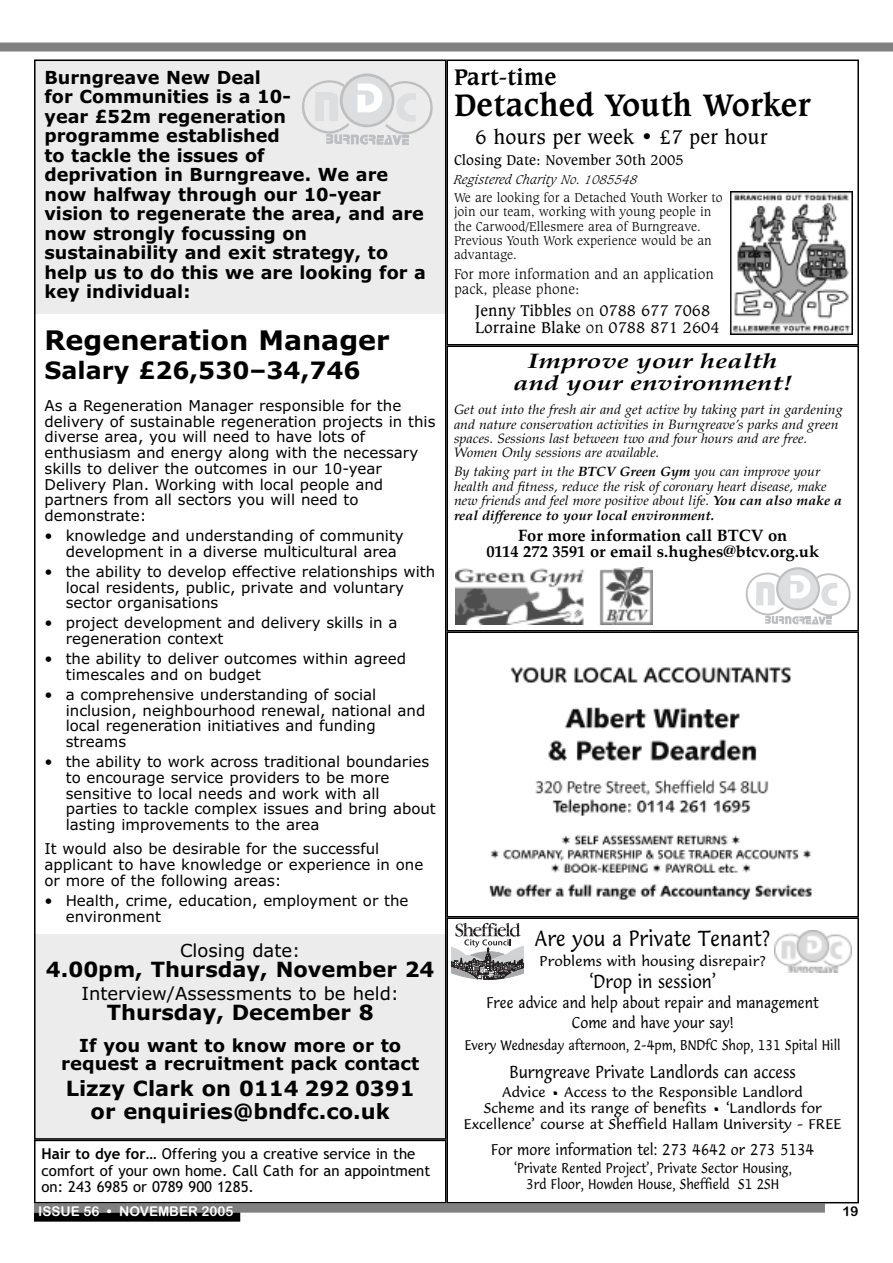
<style>
.page{position:relative;width:893px;height:1263px;background:#fff}
.page>*{position:absolute;margin:0;border:0;box-sizing:border-box;transform-origin:0 0}
.t1{font:700 33px "Caxton BT";color:#000}
.t2{font:700 27px "Verdana";color:#000}
.t3{font:700 24px "Verdana";color:#000}
.t4{font:700 24px "Caxton BT";color:#000}
.t5{font:700 21px/23px "Verdana";color:#000;text-align:center}
.t6{font:italic 700 21px/21.3px "Palatino";color:#000;text-align:center;scale:1.3 1}
.t7{font:21px "Caxton BT";color:#000}
.t8{font:21px "Lucida Casual";color:#000;scale:.85 1}
.t9{font:700 18px/19.5px "Verdana";color:#000}
.t10{font:18px "Verdana";color:#000}
.t11{font:18px "Lucida Casual";color:#000;scale:.85 1}
.t12{font:700 16.5px/16.8px "Palatino";color:#000;text-align:center}
.t13{font:16.5px/17.2px "Caxton BT";color:#000}
.t14{font:16.5px "Lucida Casual";color:#000;scale:.85 1}
.t15{font:15px/15.8px "Verdana";color:#000}
.t16{font:15px/16.5px "Trebuchet MS";color:#000}
.t17{font:15px/19.2px "Lucida Casual";color:#000;text-align:center;scale:.85 1}
.t18{font:300 15px/15.8px "Caxton BT";color:#000}
.t19{font:15px "Caxton BT";color:#000}
.t20{font:italic 13.5px/14.4px "Palatino";color:#000;scale:1.05 1}
.t21{font:300 13.5px/14.2px "Caxton BT";color:#000}
.t22{font:13.5px/15.9px "Lucida Casual";color:#000;text-align:center}
.t23{font:13.5px/15.9px "Lucida Casual";color:#000;text-align:center;scale:.85 1}
.t24{font:italic 300 13.5px "Caxton BT";color:#000}
.t25{font:13.5px "Arial Rounded MT Bold";color:#fff}
.t26{font:13.5px "Arial Rounded MT Bold";color:#000}
.s1{font-weight:700}
.s2{font-weight:300}
</style>
<div class="page">
<div style="left:34px;top:934px;width:412px;height:206px;background:#ececec"></div>
<div style="left:34px;top:60px;width:412px;height:254px;background:#ececec"></div>
<div style="left:34px;top:1203px;width:791px;height:9px;background:#808080"></div>
<div style="left:34px;top:1212px;width:206px;height:9px;background:#000"></div>
<div style="left:0;top:43px;width:893px;height:9px;background:#808080"></div>
<div style="left:34px;top:60px;width:412px;height:1080px;border:2px solid #000"></div>
<div style="left:446px;top:345px;width:413px;height:286px;border:2px solid #000"></div>
<div style="left:446px;top:60px;width:413px;height:285px;border:2px solid #000"></div>
<img style="left:455px;top:567px;width:197px;height:58px">
<svg style="left:776px;top:567px;width:44px;height:43px"></svg>
<svg style="left:778px;top:569px;width:40px;height:39px"></svg>
<svg style="left:746px;top:573px;width:105px;height:52px"></svg>
<div style="left:340px;top:74px;width:54px;height:53px;background:#bebfc1;border-radius:50%"></div>
<div style="left:343px;top:76px;width:49px;height:49px;background:#dddee0;border-radius:50%"></div>
<svg style="left:302px;top:80px;width:131px;height:65px"></svg>
<img style="left:489px;top:667px;width:323px;height:233px">
<div style="left:446px;top:631px;width:413px;height:286px;border:2px solid #000"></div>
<img style="left:730px;top:192px;width:122px;height:143px">
<div style="left:34px;top:1140px;width:412px;height:63px;border:2px solid #000"></div>
<div style="left:446px;top:917px;width:413px;height:286px;border:2px solid #000"></div>
<img style="left:775px;top:930px;width:76px;height:42px">
<svg style="left:452px;top:923px;width:72px;height:56px"></svg>
<p class="t9" style="left:45px;top:68px;width:383px">Burngreave New Deal<br>for Communities is a 10-<br>year £52m regeneration<br>programme established<br>to tackle the issues of<br>deprivation in Burngreave. We are now halfway through our 10-year vision to regenerate the area, and are now strongly focussing on sustainability and exit strategy, to help us to do this we are looking for a key individual:</p>
<h2 class="t2" style="left:45px;top:325px;width:347px">Regeneration Manager</h2>
<h3 class="t3" style="left:45px;top:356px;width:317px">Salary £26,530–34,746</h3>
<p class="t15" style="left:45px;top:398px;width:392px">As a Regeneration Manager responsible for the delivery of sustainable regeneration projects in this diverse area, you will need to have lots of enthusiasm and energy along with the necessary skills to deliver the outcomes in our 10-year Delivery Plan. Working with local people and partners from all sectors you will need to demonstrate:</p>
<p class="t15" style="left:66px;top:528px;width:339px;text-indent:-21px">• knowledge and understanding of community development in a diverse multicultural area</p>
<p class="t15" style="left:66px;top:564px;width:371px;text-indent:-21px">• the ability to develop effective relationships with local residents, public, private and voluntary sector organisations</p>
<p class="t15" style="left:66px;top:615px;width:333px;text-indent:-21px">• project development and delivery skills in a regeneration context</p>
<p class="t15" style="left:66px;top:651px;width:342px;text-indent:-21px">• the ability to deliver outcomes within agreed timescales and on budget</p>
<p class="t15" style="left:66px;top:687px;width:361px;text-indent:-21px">• a comprehensive understanding of social inclusion, neighbourhood renewal, national and local regeneration initiatives and funding streams</p>
<p class="t15" style="left:66px;top:754px;width:372px;text-indent:-21px">• the ability to work across traditional boundaries to encourage service providers to be more sensitive to local needs and work with all<br>parties to tackle complex issues and bring about lasting improvements to the area</p>
<p class="t15" style="left:45px;top:841px;width:380px">It would also be desirable for the successful applicant to have knowledge or experience in one or more of the following areas:</p>
<p class="t15" style="left:66px;top:893px;width:344px;text-indent:-21px">• Health, crime, education, employment or the environment</p>
<p class="t10" style="left:180px;top:940px;width:122px">Closing date:</p>
<h3 class="t5" style="left:46px;top:958px;width:390px">4.00pm, Thursday, November 24</h3>
<p class="t10" style="left:81px;top:983px;width:319px">Interview/Assessments to be held:</p>
<h3 class="t5" style="left:107px;top:1001px;width:268px">Thursday, December 8</h3>
<p class="t9" style="left:61px;top:1036px;width:359px;line-height:18.8px;text-align:center">If you want to know more or to request a recruitment pack contact</p>
<h3 class="t5" style="left:66px;top:1077px;width:351px">Lizzy Clark on 0114 292 0391 or enquiries@bndfc.co.uk</h3>
<p class="t16" style="left:42px;top:1145px;width:390px"><span class="s1">Hair to dye for…</span> Offering you a creative service in the comfort of your own home. Call Cath for an appointment on: 243 6985 or 0789 900 1285.</p>
<h3 class="t4" style="left:454px;top:67px;width:104px">Part-time</h3>
<h1 class="t1" style="left:454px;top:91px;width:358px">Detached Youth Worker</h1>
<h3 class="t7" style="left:475px;top:128px;width:294px">6 hours per week • £7 per hour</h3>
<p class="t19" style="left:454px;top:154px;width:231px">Closing Date: November 30th 2005</p>
<p class="t24" style="left:454px;top:174px;width:185px">Registered Charity No. 1085548</p>
<p class="t21" style="left:454px;top:191px;width:270px">We are looking for a Detached Youth Worker to join our team, working with young people in the Carwood/Ellesmere area of Burngreave.<br>Previous Youth Work experience would be an advantage.</p>
<p class="t18" style="left:454px;top:267px;width:261px">For more information and an application pack, please phone:</p>
<p class="t13" style="left:475px;top:303px;width:246px">Jenny Tibbles <span class="s2">on</span> 0788 677 7068<br>Lorraine Blake <span class="s2">on</span> 0788 871 2604</p>
<h3 class="t6" style="left:513px;top:350px;width:216px">Improve your health and your environment!</h3>
<p class="t20" style="left:454px;top:402px;width:372px">Get out into the fresh air and get active by taking part in gardening and nature conservation activities in Burngreave’s parks and green spaces. Sessions last between two and four hours and are free.<br>Women Only sessions are available.</p>
<p class="t20" style="left:454px;top:464px;width:371px">By taking part in the <span class="s1">BTCV Green Gym</span> you can improve your health and fitness, reduce the risk of coronary heart disease, make new friends and feel more positive about life. <span class="s1">You can also make a real difference to your local environment.</span></p>
<p class="t12" style="left:486px;top:526px;width:334px">For more information call BTCV on<br>0114 272 3591 or email s.hughes@btcv.org.uk</p>
<h3 class="t8" style="left:535px;top:926px;width:278px">Are you a Private Tenant?</h3>
<p class="t22" style="left:540px;top:953px;width:228px">Problems with housing disrepair?</p>
<p class="t11" style="left:589px;top:971px;width:151px">‘Drop in session’</p>
<p class="t17" style="left:487px;top:993px;width:392px">Free advice and help about repair and management<br>Come and have your say!</p>
<p class="t23" style="left:465px;top:1037px;width:444px">Every Wednesday afternoon, 2–4pm, BNDfC Shop, 131 Spital Hill</p>
<p class="t14" style="left:509px;top:1063px;width:339px">Burngreave Private Landlords can access</p>
<p class="t22" style="left:464px;top:1085px;width:379px">Advice • Access to the Responsible Landlord<br>Scheme and its range of benefits • ‘Landlords for<br>Excellence’ course at Sheffield Hallam University – FREE</p>
<p class="t17" style="left:491px;top:1140px;width:381px">For more information tel: 273 4642 or 273 5134</p>
<p class="t23" style="left:514px;top:1160px;width:329px">‘Private Rented Project’, Private Sector Housing,<br>3rd Floor, Howden House, Sheffield S1 2SH</p>
<p class="t25" style="left:38px;top:1203px;width:197px">ISSUE 56 • NOVEMBER 2005</p>
<p class="t26" style="left:842px;top:1203px;width:18px">19</p>
</div>
